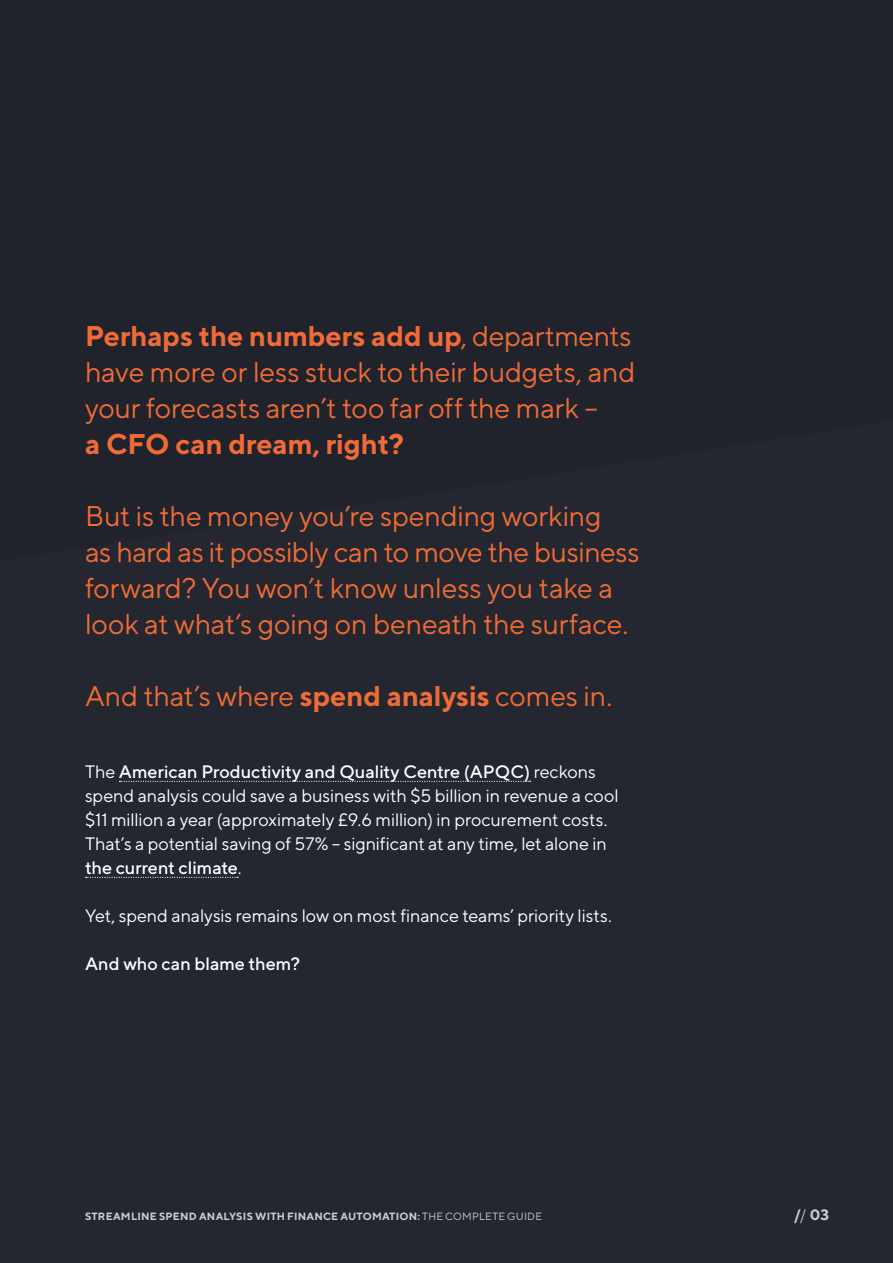
<style>
.page{position:relative;width:893px;height:1263px;background:#242730}
.page>*{position:absolute;margin:0;border:0;box-sizing:border-box;transform-origin:0 0}
.t1{font:28.5px "TT Norms";letter-spacing:-.01em;color:#f06b35}
.t2{font:700 28.5px "TT Norms";letter-spacing:-.005em;color:#f06b35}
.t3{font:18px "TT Norms";letter-spacing:-.01em;color:#fff}
.t4{font:500 18px "TT Norms";color:#fff}
.t5{font:700 15px "TT Norms";color:#c7cfd9}
.t6{font:700 10.5px "TT Norms";letter-spacing:.025em;color:#c7cfd9}
.s1{font-weight:400}
.s2{font-weight:700}
</style>
<div class="page">
<svg style="left:119px;top:781px;width:412px;height:1px"></svg>
<svg style="left:86px;top:877px;width:152px;height:1px"></svg>
<p class="t2" style="left:85px;top:318px;width:548px">Perhaps the numbers add up<span class="s1">, departments</span></p>
<p class="t1" style="left:85px;top:355px;width:552px">have more or less stuck to their budgets, and</p>
<p class="t1" style="left:85px;top:391px;width:514px">your forecasts aren’t too far off the mark –</p>
<p class="t2" style="left:85px;top:426px;width:320px">a CFO can dream, right?</p>
<p class="t1" style="left:85px;top:499px;width:518px">But is the money you’re spending working</p>
<p class="t1" style="left:85px;top:535px;width:556px">as hard as it possibly can to move the business</p>
<p class="t1" style="left:85px;top:571px;width:530px">forward? You won’t know unless you take a</p>
<p class="t1" style="left:85px;top:607px;width:545px">look at what’s going on beneath the surface.</p>
<p class="t1" style="left:85px;top:679px;width:529px">And that’s where <span class="s2">spend analysis</span> comes in.</p>
<p class="t4" style="left:85px;top:761px;width:512px"><span class="s1">The</span> American Productivity and Quality Centre (APQC) <span class="s1">reckons</span></p>
<p class="t3" style="left:85px;top:785px;width:535px">spend analysis could save a business with $5 billion in revenue a cool</p>
<p class="t3" style="left:85px;top:809px;width:524px">$11 million a year (approximately £9.6 million) in procurement costs.</p>
<p class="t3" style="left:85px;top:833px;width:523px">That’s a potential saving of 57% – significant at any time, let alone in</p>
<p class="t4" style="left:85px;top:857px;width:158px">the current climate<span class="s1">.</span></p>
<p class="t3" style="left:85px;top:905px;width:528px">Yet, spend analysis remains low on most finance teams’ priority lists.</p>
<p class="t4" style="left:85px;top:953px;width:216px">And who can blame them?</p>
<p class="t6" style="left:85px;top:1210px;width:459px">STREAMLINE SPEND ANALYSIS WITH FINANCE AUTOMATION: <span class="s1">THE COMPLETE GUIDE</span></p>
<p class="t5" style="left:794px;top:1206px;width:37px">/<span class="s1">/</span> 03</p>
</div>
